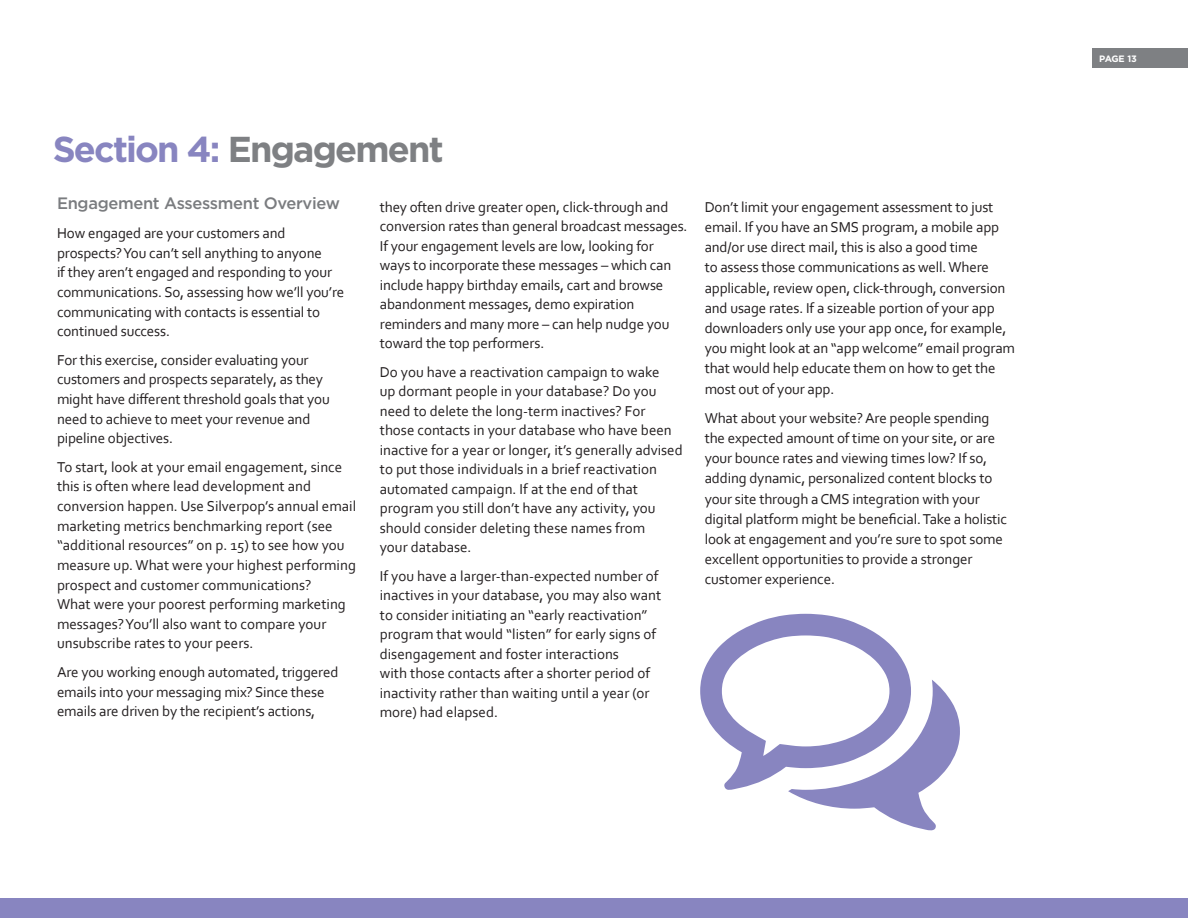
<style>
.page{position:relative;width:1188px;height:918px;background:#fff}
.page>*{position:absolute;margin:0;border:0;box-sizing:border-box;transform-origin:0 0}
.t1{font:700 36px "Gotham";letter-spacing:-.05em;color:#7e8083}
.t2{font:500 16.5px "Gotham";letter-spacing:-.02em;color:#7a7c7f}
.t3{font:15px/19.5px "Corbel";letter-spacing:-.01em;color:#231f20}
.t4{font:700 9.3px "Gotham";letter-spacing:-.035em;color:#fff}
.s1{color:#8885c0}
</style>
<div class="page">
<div style="left:1093px;top:49px;width:95px;height:19px;background:#7e8083"></div>
<div style="left:0;top:898px;width:1188px;height:20px;background:#8885c0"></div>
<svg style="left:700px;top:614px;width:260px;height:216px"></svg>
<h1 class="t1" style="left:53px;top:127px;width:393px"><span class="s1">Section 4:</span> Engagement</h1>
<p class="t3" style="left:380px;top:197px;width:309px">they often drive greater open, click-through and conversion rates than general broadcast messages.<br>If your engagement levels are low, looking for ways to incorporate these messages – which can include happy birthday emails, cart and browse abandonment messages, demo expiration reminders and many more – can help nudge you toward the top performers.</p>
<p class="t3" style="left:380px;top:362px;width:304px">Do you have a reactivation campaign to wake<br>up dormant people in your database? Do you need to delete the long-term inactives? For those contacts in your database who have been inactive for a year or longer, it’s generally advised to put those individuals in a brief reactivation automated campaign. If at the end of that program you still don’t have any activity, you should consider deleting these names from<br>your database.</p>
<p class="t3" style="left:380px;top:566px;width:283px">If you have a larger-than-expected number of inactives in your database, you may also want to consider initiating an “early reactivation” program that would “listen” for early signs of disengagement and foster interactions<br>with those contacts after a shorter period of inactivity rather than waiting until a year (or more) had elapsed.</p>
<p class="t2" style="left:57px;top:194px;width:284px">Engagement Assessment Overview</p>
<p class="t3" style="left:57px;top:223px;width:289px">How engaged are your customers and prospects? You can’t sell anything to anyone<br>if they aren’t engaged and responding to your communications. So, assessing how we’ll you’re communicating with contacts is essential to continued success.</p>
<p class="t3" style="left:57px;top:350px;width:274px">For this exercise, consider evaluating your customers and prospects separately, as they might have different threshold goals that you need to achieve to meet your revenue and pipeline objectives.</p>
<p class="t3" style="left:57px;top:457px;width:301px">To start, look at your email engagement, since this is often where lead development and conversion happen. Use Silverpop’s annual email marketing metrics benchmarking report (see “additional resources” on p. 15) to see how you measure up. What were your highest performing prospect and customer communications?<br>What were your poorest performing marketing messages? You’ll also want to compare your unsubscribe rates to your peers.</p>
<p class="t3" style="left:57px;top:662px;width:283px">Are you working enough automated, triggered emails into your messaging mix? Since these emails are driven by the recipient’s actions,</p>
<p class="t3" style="left:705px;top:196px;width:312px;line-height:20.2px">Don’t limit your engagement assessment to just email. If you have an SMS program, a mobile app and/or use direct mail, this is also a good time<br>to assess those communications as well. Where applicable, review open, click-through, conversion and usage rates. If a sizeable portion of your app downloaders only use your app once, for example, you might look at an “app welcome” email program that would help educate them on how to get the most out of your app.</p>
<p class="t3" style="left:705px;top:407px;width:304px;line-height:20.2px">What about your website? Are people spending the expected amount of time on your site, or are your bounce rates and viewing times low? If so, adding dynamic, personalized content blocks to your site through a CMS integration with your digital platform might be beneficial. Take a holistic look at engagement and you’re sure to spot some excellent opportunities to provide a stronger customer experience.</p>
<p class="t4" style="left:1099px;top:53px;width:39px">PAGE 13</p>
</div>
